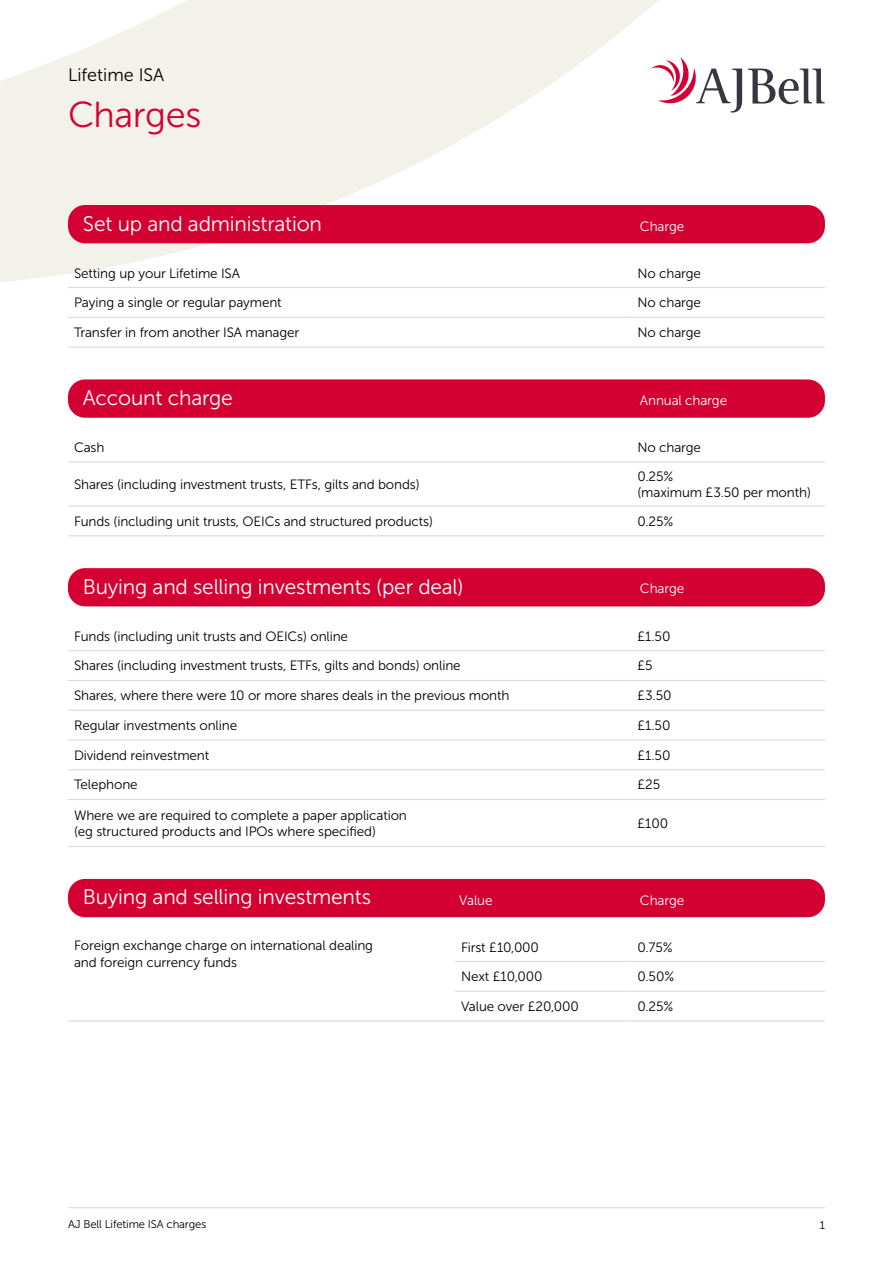
<style>
.page{position:relative;width:893px;height:1263px;background:#fff}
.page>*{position:absolute;margin:0;border:0;box-sizing:border-box;transform-origin:0 0}
.t1{font:36px "Museo Sans 300";letter-spacing:-.01em;color:#d50032}
.Museo_300_14pt_-_white__red_heading_box{font:21px "Museo Sans 300";letter-spacing:-.01em;color:#fff}
.t2{font:18px "Museo Sans 300";color:#000}
.Museo_300_9pt_Black__body{font:13.5px/16.2px "Museo Sans 300";letter-spacing:-.01em;color:#000}
.t3{font:13.5px "Museo Sans 300";letter-spacing:-.01em;color:#fff}
.t4{font:11.25px "Museo Sans 300";letter-spacing:-.01em;color:#000}
</style>
<div class="page">
<svg style="left:0;top:0;width:825px;height:282px;fill:#f2f2ea"></svg>
<hr style="left:68px;top:1207px;width:757px;height:1px;background:#d7d7d9">
<div style="left:68px;top:205px;width:757px;height:38px;background:#d50032;border-radius:17px"></div>
<div style="left:68px;top:379px;width:757px;height:39px;background:#d50032;border-radius:17px"></div>
<div style="left:68px;top:568px;width:757px;height:38px;background:#d50032;border-radius:17px"></div>
<div style="left:68px;top:879px;width:757px;height:38px;background:#d50032;border-radius:17px"></div>
<svg style="left:68px;top:346px;width:757px;height:1px"></svg>
<hr style="left:68px;top:317px;width:387px;height:1px;background:#d7d7d9">
<hr style="left:455px;top:317px;width:176px;height:1px;background:#d7d7d9">
<hr style="left:631px;top:317px;width:194px;height:1px;background:#d7d7d9">
<hr style="left:68px;top:287px;width:387px;height:1px;background:#d7d7d9">
<hr style="left:455px;top:287px;width:176px;height:1px;background:#d7d7d9">
<hr style="left:631px;top:287px;width:194px;height:1px;background:#d7d7d9">
<hr style="left:68px;top:347px;width:387px;height:1px;background:#d7d7d9">
<hr style="left:455px;top:347px;width:176px;height:1px;background:#d7d7d9">
<hr style="left:631px;top:347px;width:194px;height:1px;background:#d7d7d9">
<svg style="left:68px;top:505px;width:757px;height:1px"></svg>
<hr style="left:68px;top:506px;width:459px;height:1px;background:#d7d7d9">
<hr style="left:527px;top:506px;width:104px;height:1px;background:#d7d7d9">
<hr style="left:631px;top:506px;width:194px;height:1px;background:#d7d7d9">
<hr style="left:68px;top:535px;width:459px;height:1px;background:#d7d7d9">
<hr style="left:527px;top:535px;width:104px;height:1px;background:#d7d7d9">
<hr style="left:631px;top:535px;width:194px;height:1px;background:#d7d7d9">
<hr style="left:68px;top:462px;width:459px;height:1px;background:#d7d7d9">
<hr style="left:527px;top:462px;width:104px;height:1px;background:#d7d7d9">
<hr style="left:631px;top:462px;width:194px;height:1px;background:#d7d7d9">
<svg style="left:68px;top:709px;width:757px;height:62px"></svg>
<hr style="left:631px;top:680px;width:194px;height:1px;background:#d7d7d9">
<hr style="left:631px;top:710px;width:194px;height:1px;background:#d7d7d9">
<hr style="left:631px;top:650px;width:194px;height:1px;background:#d7d7d9">
<hr style="left:631px;top:740px;width:194px;height:1px;background:#d7d7d9">
<hr style="left:68px;top:769px;width:387px;height:1px;background:#d7d7d9">
<hr style="left:455px;top:769px;width:176px;height:1px;background:#d7d7d9">
<hr style="left:631px;top:769px;width:194px;height:1px;background:#d7d7d9">
<hr style="left:631px;top:799px;width:194px;height:1px;background:#d7d7d9">
<hr style="left:631px;top:846px;width:194px;height:1px;background:#d7d7d9">
<hr style="left:68px;top:650px;width:387px;height:1px;background:#d7d7d9">
<hr style="left:455px;top:650px;width:176px;height:1px;background:#d7d7d9">
<hr style="left:68px;top:680px;width:387px;height:1px;background:#d7d7d9">
<hr style="left:455px;top:680px;width:176px;height:1px;background:#d7d7d9">
<hr style="left:68px;top:710px;width:387px;height:1px;background:#d7d7d9">
<hr style="left:455px;top:710px;width:176px;height:1px;background:#d7d7d9">
<hr style="left:68px;top:740px;width:387px;height:1px;background:#d7d7d9">
<hr style="left:455px;top:740px;width:176px;height:1px;background:#d7d7d9">
<hr style="left:68px;top:799px;width:387px;height:1px;background:#d7d7d9">
<hr style="left:455px;top:799px;width:176px;height:1px;background:#d7d7d9">
<hr style="left:68px;top:846px;width:387px;height:1px;background:#d7d7d9">
<hr style="left:455px;top:846px;width:176px;height:1px;background:#d7d7d9">
<svg style="left:455px;top:990px;width:370px;height:1px"></svg>
<hr style="left:455px;top:991px;width:176px;height:1px;background:#d7d7d9">
<hr style="left:631px;top:991px;width:194px;height:1px;background:#d7d7d9">
<hr style="left:455px;top:1020px;width:176px;height:1px;background:#d7d7d9">
<hr style="left:631px;top:1020px;width:194px;height:1px;background:#d7d7d9">
<hr style="left:455px;top:961px;width:176px;height:1px;background:#d7d7d9">
<hr style="left:631px;top:961px;width:194px;height:1px;background:#d7d7d9">
<hr style="left:68px;top:1020px;width:387px;height:1px;background:#d7d7d9">
<p class="t2" style="left:68px;top:65px;width:98px">Lifetime ISA</p>
<p class="t1" style="left:68px;top:95px;width:135px">Charges</p>
<p class="Museo_300_14pt_-_white__red_heading_box" style="left:83px;top:212px;width:241px">Set up and administration</p>
<p class="Museo_300_9pt_Black__body" style="left:74px;top:265px;width:168px">Setting up your Lifetime ISA</p>
<p class="Museo_300_9pt_Black__body" style="left:637px;top:265px;width:65px">No charge</p>
<p class="Museo_300_9pt_Black__body" style="left:74px;top:295px;width:209px">Paying a single or regular payment</p>
<p class="Museo_300_9pt_Black__body" style="left:637px;top:295px;width:65px">No charge</p>
<p class="Museo_300_9pt_Black__body" style="left:74px;top:324px;width:227px">Transfer in from another ISA manager</p>
<p class="Museo_300_9pt_Black__body" style="left:637px;top:324px;width:65px">No charge</p>
<p class="t3" style="left:640px;top:219px;width:46px">Charge</p>
<p class="Museo_300_14pt_-_white__red_heading_box" style="left:83px;top:386px;width:151px">Account charge</p>
<p class="Museo_300_9pt_Black__body" style="left:74px;top:439px;width:32px">Cash</p>
<p class="Museo_300_9pt_Black__body" style="left:637px;top:439px;width:65px">No charge</p>
<p class="Museo_300_9pt_Black__body" style="left:74px;top:476px;width:347px">Shares (including investment trusts, ETFs, gilts and bonds)</p>
<p class="Museo_300_9pt_Black__body" style="left:637px;top:468px;width:175px">0.25%<br>(maximum £3.50 per month)</p>
<p class="Museo_300_9pt_Black__body" style="left:74px;top:513px;width:360px">Funds (including unit trusts, OEICs and structured products)</p>
<p class="Museo_300_9pt_Black__body" style="left:637px;top:513px;width:37px">0.25%</p>
<p class="t3" style="left:640px;top:393px;width:89px">Annual charge</p>
<p class="Museo_300_14pt_-_white__red_heading_box" style="left:83px;top:575px;width:382px">Buying and selling investments (per deal)</p>
<p class="Museo_300_9pt_Black__body" style="left:74px;top:628px;width:276px">Funds (including unit trusts and OEICs) online</p>
<p class="Museo_300_9pt_Black__body" style="left:637px;top:628px;width:35px">£1.50</p>
<p class="Museo_300_9pt_Black__body" style="left:74px;top:658px;width:388px">Shares (including investment trusts, ETFs, gilts and bonds) online</p>
<p class="Museo_300_9pt_Black__body" style="left:637px;top:658px;width:17px">£5</p>
<p class="Museo_300_9pt_Black__body" style="left:74px;top:687px;width:437px">Shares, where there were 10 or more shares deals in the previous month</p>
<p class="Museo_300_9pt_Black__body" style="left:637px;top:687px;width:36px">£3.50</p>
<p class="Museo_300_9pt_Black__body" style="left:74px;top:717px;width:165px">Regular investments online</p>
<p class="Museo_300_9pt_Black__body" style="left:637px;top:717px;width:35px">£1.50</p>
<p class="Museo_300_9pt_Black__body" style="left:74px;top:747px;width:137px">Dividend reinvestment</p>
<p class="Museo_300_9pt_Black__body" style="left:637px;top:747px;width:35px">£1.50</p>
<p class="Museo_300_9pt_Black__body" style="left:74px;top:777px;width:65px">Telephone</p>
<p class="Museo_300_9pt_Black__body" style="left:637px;top:777px;width:24px">£25</p>
<p class="Museo_300_9pt_Black__body" style="left:74px;top:807px;width:334px">Where we are required to complete a paper application (eg structured products and IPOs where specified)</p>
<p class="Museo_300_9pt_Black__body" style="left:637px;top:815px;width:32px">£100</p>
<p class="t3" style="left:640px;top:581px;width:46px">Charge</p>
<p class="Museo_300_14pt_-_white__red_heading_box" style="left:83px;top:886px;width:290px">Buying and selling investments</p>
<p class="Museo_300_9pt_Black__body" style="left:74px;top:938px;width:301px">Foreign exchange charge on international dealing and foreign currency funds</p>
<p class="Museo_300_9pt_Black__body" style="left:461px;top:939px;width:80px">First £10,000</p>
<p class="Museo_300_9pt_Black__body" style="left:637px;top:939px;width:37px">0.75%</p>
<p class="Museo_300_9pt_Black__body" style="left:461px;top:968px;width:83px">Next £10,000</p>
<p class="Museo_300_9pt_Black__body" style="left:637px;top:968px;width:38px">0.50%</p>
<p class="Museo_300_9pt_Black__body" style="left:461px;top:998px;width:119px">Value over £20,000</p>
<p class="Museo_300_9pt_Black__body" style="left:637px;top:998px;width:37px">0.25%</p>
<p class="t3" style="left:459px;top:893px;width:35px">Value</p>
<p class="t3" style="left:640px;top:893px;width:46px">Charge</p>
<p class="t4" style="left:68px;top:1218px;width:140px">AJ Bell Lifetime ISA charges</p>
<p class="t4" style="left:820px;top:1219px;width:7px">1</p>
</div>
